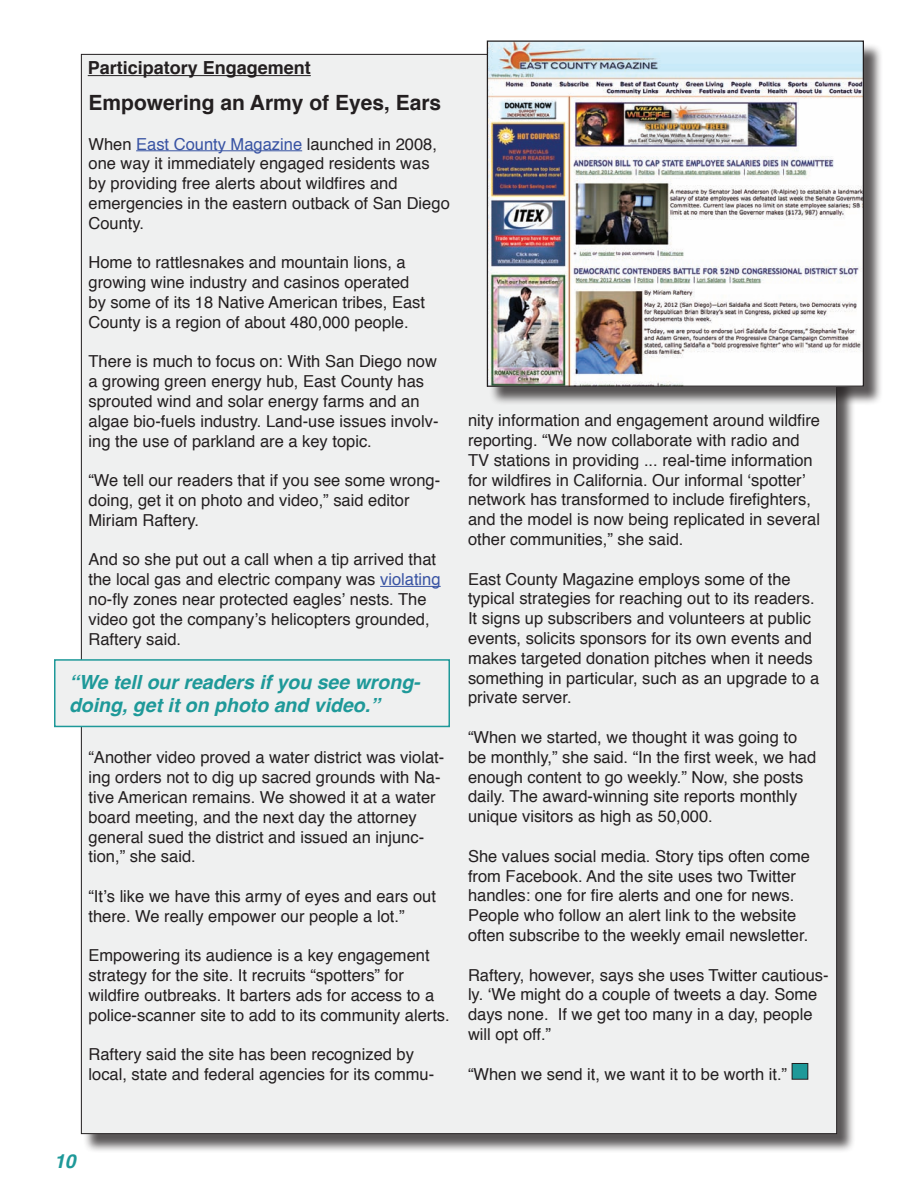
<style>
.page{position:relative;width:918px;height:1188px;background:#fff}
.page>*{position:absolute;margin:0;border:0;box-sizing:border-box;transform-origin:0 0}
.t1{font:700 21px "Helvetica";color:#231f20}
.t2{font:italic 700 19.5px/23.4px "Helvetica";color:#1e9999}
.t3{font:700 18px "Helvetica";color:#231f20}
.t4{font:16.5px/19.8px "Helvetica";color:#231f20}
.s1{color:#3853a3}
</style>
<div class="page">
<div style="left:83px;top:56px;width:772px;height:1097px;background:#231f20;opacity:.75"></div>
<div style="left:81px;top:54px;width:756px;height:1080px;background:#eff0f0"></div>
<hr style="left:136px;top:150px;width:166px;height:1px;background:#3853a3">
<hr style="left:380px;top:586px;width:61px;height:1px;background:#3853a3">
<div style="left:792px;top:1063px;width:16px;height:16px;background:#1e9999"></div>
<div style="left:792px;top:1063px;width:16px;height:17px;border:1px solid #231f20"></div>
<div style="left:55px;top:660px;width:394px;height:66px;background:#eff0f0"></div>
<div style="left:54px;top:659px;width:396px;height:68px;border:2px solid #1e9999"></div>
<div style="left:489px;top:42px;width:394px;height:363px;background:#231f20;opacity:.75"></div>
<img style="left:489px;top:43px;width:373px;height:342px">
<div style="left:487px;top:41px;width:377px;height:346px;border:1px solid #231f20"></div>
<hr style="left:88px;top:75px;width:223px;height:1px;background:#231f20">
<p class="t3" style="left:88px;top:53px;width:225px">Participatory Engagement</p>
<p class="t1" style="left:88px;top:86px;width:354px">Empowering an Army of Eyes, Ears</p>
<p class="t4" style="left:88px;top:134px;width:363px">When <span class="s1">East County Magazine</span> launched in 2008, one way it immediately engaged residents was by providing free alerts about wildfires and emergencies in the eastern outback of San Diego County.</p>
<p class="t4" style="left:88px;top:253px;width:338px">Home to rattlesnakes and mountain lions, a growing wine industry and casinos operated by some of its 18 Native American tribes, East County is a region of about 480,000 people.</p>
<p class="t4" style="left:88px;top:352px;width:352px">There is much to focus on: With San Diego now a growing green energy hub, East County has sprouted wind and solar energy farms and an algae bio-fuels industry. Land-use issues involv&shy;ing the use of parkland are a key topic.</p>
<p class="t4" style="left:88px;top:471px;width:353px">“We tell our readers that if you see some wrong&shy;doing, get it on photo and video,” said editor<br>Miriam Raftery.</p>
<p class="t4" style="left:88px;top:550px;width:354px">And so she put out a call when a tip arrived that the local gas and electric company was <span class="s1">violating </span>no-fly zones near protected eagles’ nests. The video got the company’s helicopters grounded, Raftery said.</p>
<p class="t2" style="left:69px;top:670px;width:353px">“We tell our readers if you see wrong&shy;doing, get it on photo and video.”</p>
<p class="t4" style="left:89px;top:748px;width:357px">“Another video proved a water district was violat&shy;ing orders not to dig up sacred grounds with Na&shy;tive American remains. We showed it at a water board meeting, and the next day the attorney general sued the district and issued an injunc&shy;tion,” she said.</p>
<p class="t4" style="left:89px;top:887px;width:349px">“It’s like we have this army of eyes and ears out there. We really empower our people a lot.”</p>
<p class="t4" style="left:89px;top:946px;width:363px">Empowering its audience is a key engagement strategy for the site. It recruits “spotters” for wildfire outbreaks. It barters ads for access to a police-scanner site to add to its community alerts.</p>
<p class="t4" style="left:89px;top:1045px;width:347px">Raftery said the site has been recognized by local, state and federal agencies for its commu-</p>
<p class="t4" style="left:468px;top:411px;width:354px">nity information and engagement around wildfire reporting. “We now collaborate with radio and TV stations in providing ... real-time information for wildfires in California. Our informal ‘spotter’ network has transformed to include firefighters, and the model is now being replicated in several other communities,” she said.</p>
<p class="t4" style="left:468px;top:569px;width:353px">East County Magazine employs some of the typical strategies for reaching out to its readers.<br>It signs up subscribers and volunteers at public events, solicits sponsors for its own events and makes targeted donation pitches when it needs something in particular, such as an upgrade to a private server.</p>
<p class="t4" style="left:468px;top:728px;width:350px">“When we started, we thought it was going to be monthly,” she said. “In the first week, we had enough content to go weekly.” Now, she posts daily. The award-winning site reports monthly unique visitors as high as 50,000.</p>
<p class="t4" style="left:468px;top:847px;width:344px">She values social media. Story tips often come from Facebook. And the site uses two Twitter handles: one for fire alerts and one for news.<br>People who follow an alert link to the website often subscribe to the weekly email newsletter.</p>
<p class="t4" style="left:468px;top:965px;width:362px">Raftery, however, says she uses Twitter cautious&shy;ly. ‘We might do a couple of tweets a day. Some days none. If we get too many in a day, people will opt off.”</p>
<p class="t4" style="left:468px;top:1064px;width:321px">“When we send it, we want it to be worth it.”</p>
<p class="t2" style="left:54px;top:1149px;width:23px">10</p>
</div>
